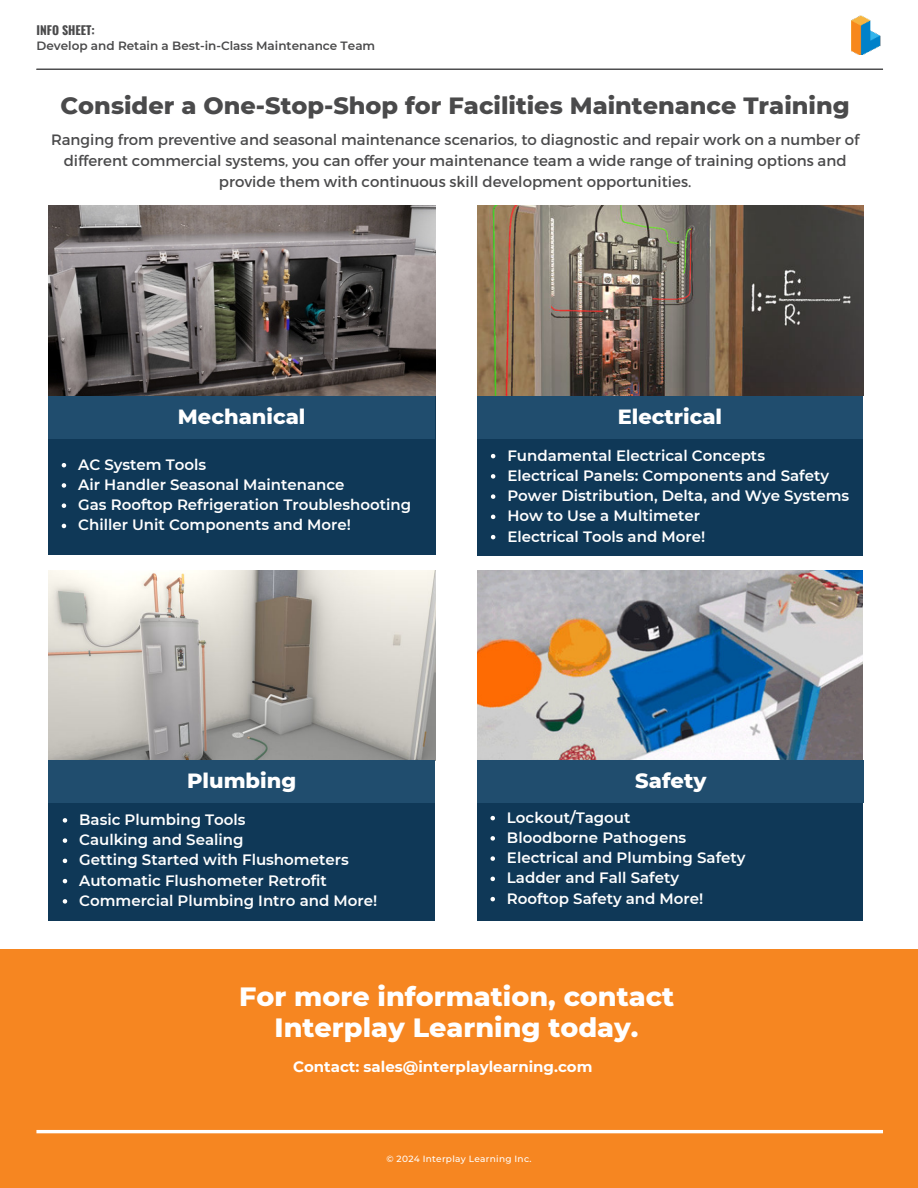
<style>
.page{position:relative;width:918px;height:1188px;background:#fff}
.page>*{position:absolute;margin:0;border:0;box-sizing:border-box;transform-origin:0 0}
.t1{font:800 27px/31.5px "Montserrat";color:#fff;text-align:center}
.t2{font:800 24px "Montserrat";color:#4a4a4b}
.t3{font:800 21px "Montserrat";color:#fff}
.t4{font:600 15px/20.2px "Montserrat";color:#fff}
.t5{font:15px/21px "Montserrat";color:#4a4a4b;text-align:center}
.t6{font:700 15px "Montserrat";color:#fff}
.t7{font:600 12px "Montserrat";color:#4a4a4b}
.t8{font:700 12px "Oswald";color:#4a4a4b}
.t9{font:500 9px "Montserrat";letter-spacing:.03em;color:#fff}
</style>
<div class="page">
<hr style="left:36px;top:69px;width:847px;height:1px;background:#4a4a4b">
<img style="left:851px;top:15px;width:30px;height:40px">
<div style="left:0;top:949px;width:918px;height:239px;background:#f68621"></div>
<div style="left:48px;top:437px;width:387px;height:118px;background:#0f3857"></div>
<svg style="left:62px;top:463px;width:4px;height:4px"></svg>
<svg style="left:62px;top:483px;width:4px;height:5px"></svg>
<svg style="left:62px;top:503px;width:4px;height:5px"></svg>
<svg style="left:62px;top:524px;width:4px;height:4px"></svg>
<div style="left:48px;top:396px;width:387px;height:42px;background:#204d6e"></div>
<img style="left:48px;top:205px;width:387px;height:191px">
<hr style="left:36px;top:1130px;width:847px;height:3px;background:#fff">
<img style="left:477px;top:571px;width:386px;height:189px">
<div style="left:477px;top:438px;width:386px;height:118px;background:#0f3857"></div>
<svg style="left:491px;top:454px;width:4px;height:4px"></svg>
<svg style="left:491px;top:474px;width:4px;height:5px"></svg>
<svg style="left:491px;top:494px;width:4px;height:5px"></svg>
<svg style="left:491px;top:515px;width:4px;height:4px"></svg>
<svg style="left:491px;top:535px;width:4px;height:4px"></svg>
<div style="left:477px;top:802px;width:385px;height:113px;background:#0f3857"></div>
<svg style="left:490px;top:816px;width:5px;height:4px"></svg>
<svg style="left:490px;top:836px;width:5px;height:5px"></svg>
<svg style="left:490px;top:856px;width:5px;height:5px"></svg>
<svg style="left:490px;top:877px;width:5px;height:4px"></svg>
<svg style="left:490px;top:897px;width:5px;height:4px"></svg>
<div style="left:477px;top:396px;width:386px;height:42px;background:#204d6e"></div>
<img style="left:477px;top:205px;width:386px;height:191px">
<img style="left:49px;top:571px;width:386px;height:189px">
<div style="left:49px;top:802px;width:386px;height:118px;background:#0f3857"></div>
<svg style="left:63px;top:818px;width:4px;height:5px"></svg>
<svg style="left:63px;top:838px;width:4px;height:5px"></svg>
<svg style="left:63px;top:859px;width:4px;height:4px"></svg>
<svg style="left:63px;top:879px;width:4px;height:4px"></svg>
<svg style="left:63px;top:899px;width:4px;height:5px"></svg>
<div style="left:48px;top:760px;width:387px;height:42px;background:#204d6e"></div>
<div style="left:477px;top:760px;width:387px;height:42px;background:#204d6e"></div>
<p class="t8" style="left:36px;top:24px;width:60px">INFO SHEET:</p>
<p class="t7" style="left:36px;top:38px;width:340px">Develop and Retain a Best-in-Class Maintenance Team</p>
<h2 class="t2" style="left:61px;top:88px;width:791px">Consider a One-Stop-Shop for Facilities Maintenance Training</h2>
<p class="t5" style="left:51px;top:129px;width:810px">Ranging from preventive and seasonal maintenance scenarios, to diagnostic and repair work on a number of different commercial systems, you can offer your maintenance team a wide range of training options and provide them with continuous skill development opportunities.</p>
<h3 class="t3" style="left:178px;top:401px;width:129px">Mechanical</h3>
<p class="t4" style="left:78px;top:454px;width:335px">AC System Tools<br>Air Handler Seasonal Maintenance<br>Gas Rooftop Refrigeration Troubleshooting<br>Chiller Unit Components and More!</p>
<h3 class="t3" style="left:618px;top:401px;width:106px">Electrical</h3>
<p class="t4" style="left:507px;top:445px;width:343px">Fundamental Electrical Concepts<br>Electrical Panels: Components and Safety Power Distribution, Delta, and Wye Systems How to Use a Multimeter<br>Electrical Tools and More!</p>
<h3 class="t3" style="left:187px;top:766px;width:111px">Plumbing</h3>
<h3 class="t3" style="left:635px;top:766px;width:73px">Safety</h3>
<p class="t4" style="left:79px;top:809px;width:300px">Basic Plumbing Tools<br>Caulking and Sealing<br>Getting Started with Flushometers<br>Automatic Flushometer Retrofit<br>Commercial Plumbing Intro and More!</p>
<p class="t4" style="left:507px;top:806px;width:240px">Lockout/Tagout<br>Bloodborne Pathogens<br>Electrical and Plumbing Safety<br>Ladder and Fall Safety<br>Rooftop Safety and More!</p>
<h1 class="t1" style="left:239px;top:979px;width:437px">For more information, contact<br>Interplay Learning today.</h1>
<p class="t6" style="left:293px;top:1055px;width:301px">Contact: sales@interplaylearning.com</p>
<p class="t9" style="left:386px;top:1152px;width:147px">© 2024 Interplay Learning Inc.</p>
</div>
